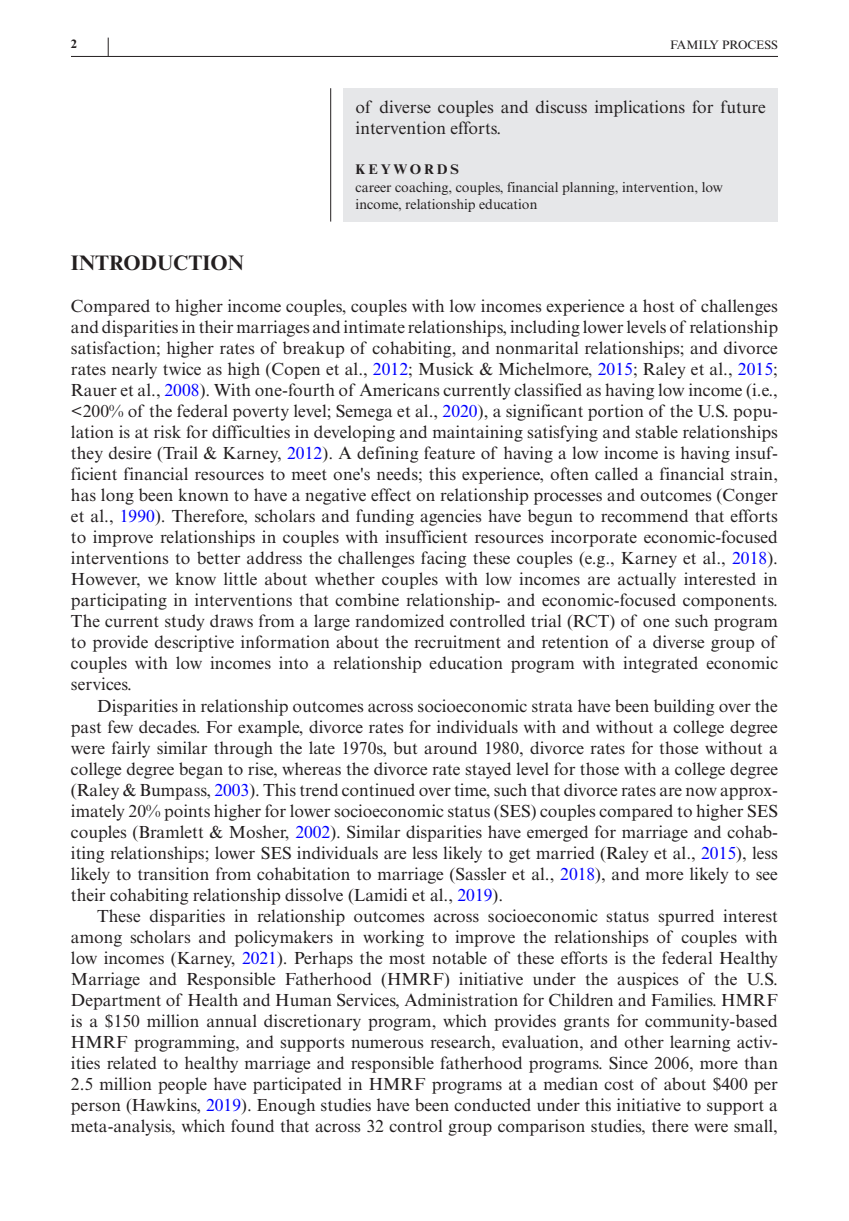
<style>
.page{position:relative;width:849px;height:1221px;background:#fff}
.page>*{position:absolute;margin:0;border:0;box-sizing:border-box;transform-origin:0 0}
.t1{font:700 21px "Times New Roman MT Std";color:#231f20}
.t2{font:17.5px/21px "Times New Roman MT Std";color:#231f20;text-align:justify}
.t3{font:14px/17.5px "Times New Roman MT Std";color:#231f20}
.t4{font:700 14px "Times New Roman MT Std";letter-spacing:.2em;color:#231f20}
.t5{font:12.25px "Times New Roman MT Std";color:#231f20}
.t6{font:700 12.25px "Times New Roman MT Std";color:#231f20}
.s1{color:#00f}
</style>
<div class="page">
<hr style="left:71px;top:56px;width:706px;height:1px;background:#231f20">
<svg style="left:108px;top:38px;width:1px;height:18px"></svg>
<div style="left:343px;top:88px;width:434px;height:133px;background:#e6e7e9"></div>
<hr style="left:330px;top:88px;width:1px;height:133px;background:#231f20">
<p class="t6" style="left:71px;top:36px;width:8px">2</p>
<p class="t5" style="left:669px;top:38px;width:109px">FAMILY PROCESS</p>
<p class="t2" style="left:355px;top:97px;width:411px">of diverse couples and discuss implications for future intervention efforts.</p>
<p class="t4" style="left:355px;top:161px;width:105px">KEYWORDS</p>
<p class="t3" style="left:355px;top:178px;width:368px">career coaching, couples, financial planning, intervention, low income, relationship education</p>
<p class="t1" style="left:71px;top:250px;width:174px">INTRODUCTION</p>
<p class="t2" style="left:71px;top:296px;width:708px">Compared to higher income couples, couples with low incomes experience a host of challenges and disparities in their marriages and intimate relationships, including lower levels of relationship satisfaction; higher rates of breakup of cohabiting, and nonmarital relationships; and divorce rates nearly twice as high (Copen et al., <span class="s1">2012</span>; Musick &amp; Michelmore, <span class="s1">2015</span>; Raley et al., <span class="s1">2015</span>; Rauer et al., <span class="s1">2008</span>). With one-fourth of Americans currently classified as having low income (i.e., &lt;200% of the federal poverty level; Semega et al., <span class="s1">2020</span>), a significant portion of the U.S. popu&shy;lation is at risk for difficulties in developing and maintaining satisfying and stable relationships they desire (Trail &amp; Karney, <span class="s1">2012</span>). A defining feature of having a low income is having insuf&shy;ficient financial resources to meet one's needs; this experience, often called a financial strain, has long been known to have a negative effect on relationship processes and outcomes (Conger et al., <span class="s1">1990</span>). Therefore, scholars and funding agencies have begun to recommend that efforts to improve relationships in couples with insufficient resources incorporate economic-focused interventions to better address the challenges facing these couples (e.g., Karney et al., <span class="s1">2018</span>).<br>However, we know little about whether couples with low incomes are actually interested in participating in interventions that combine relationship- and economic-focused components.<br>The current study draws from a large randomized controlled trial (RCT) of one such program to provide descriptive information about the recruitment and retention of a diverse group of couples with low incomes into a relationship education program with integrated economic services.</p>
<p class="t2" style="left:71px;top:695px;width:708px;text-indent:26px">Disparities in relationship outcomes across socioeconomic strata have been building over the past few decades. For example, divorce rates for individuals with and without a college degree were fairly similar through the late 1970s, but around 1980, divorce rates for those without a college degree began to rise, whereas the divorce rate stayed level for those with a college degree (Raley &amp; Bumpass, <span class="s1">2003</span>). This trend continued over time, such that divorce rates are now approx&shy;imately 20% points higher for lower socioeconomic status (SES) couples compared to higher SES couples (Bramlett &amp; Mosher, <span class="s1">2002</span>). Similar disparities have emerged for marriage and cohab&shy;iting relationships; lower SES individuals are less likely to get married (Raley et al., <span class="s1">2015</span>), less likely to transition from cohabitation to marriage (Sassler et al., <span class="s1">2018</span>), and more likely to see their cohabiting relationship dissolve (Lamidi et al., <span class="s1">2019</span>).</p>
<p class="t2" style="left:71px;top:905px;width:708px;text-indent:26px">These disparities in relationship outcomes across socioeconomic status spurred interest among scholars and policymakers in working to improve the relationships of couples with low incomes (Karney, <span class="s1">2021</span>). Perhaps the most notable of these efforts is the federal Healthy Marriage and Responsible Fatherhood (HMRF) initiative under the auspices of the U.S.<br>Department of Health and Human Services, Administration for Children and Families. HMRF is a $150 million annual discretionary program, which provides grants for community-based HMRF programming, and supports numerous research, evaluation, and other learning activ&shy;ities related to healthy marriage and responsible fatherhood programs. Since 2006, more than 2.5 million people have participated in HMRF programs at a median cost of about $400 per person (Hawkins, <span class="s1">2019</span>). Enough studies have been conducted under this initiative to support a meta-analysis, which found that across 32 control group comparison studies, there were small,</p>
</div>
